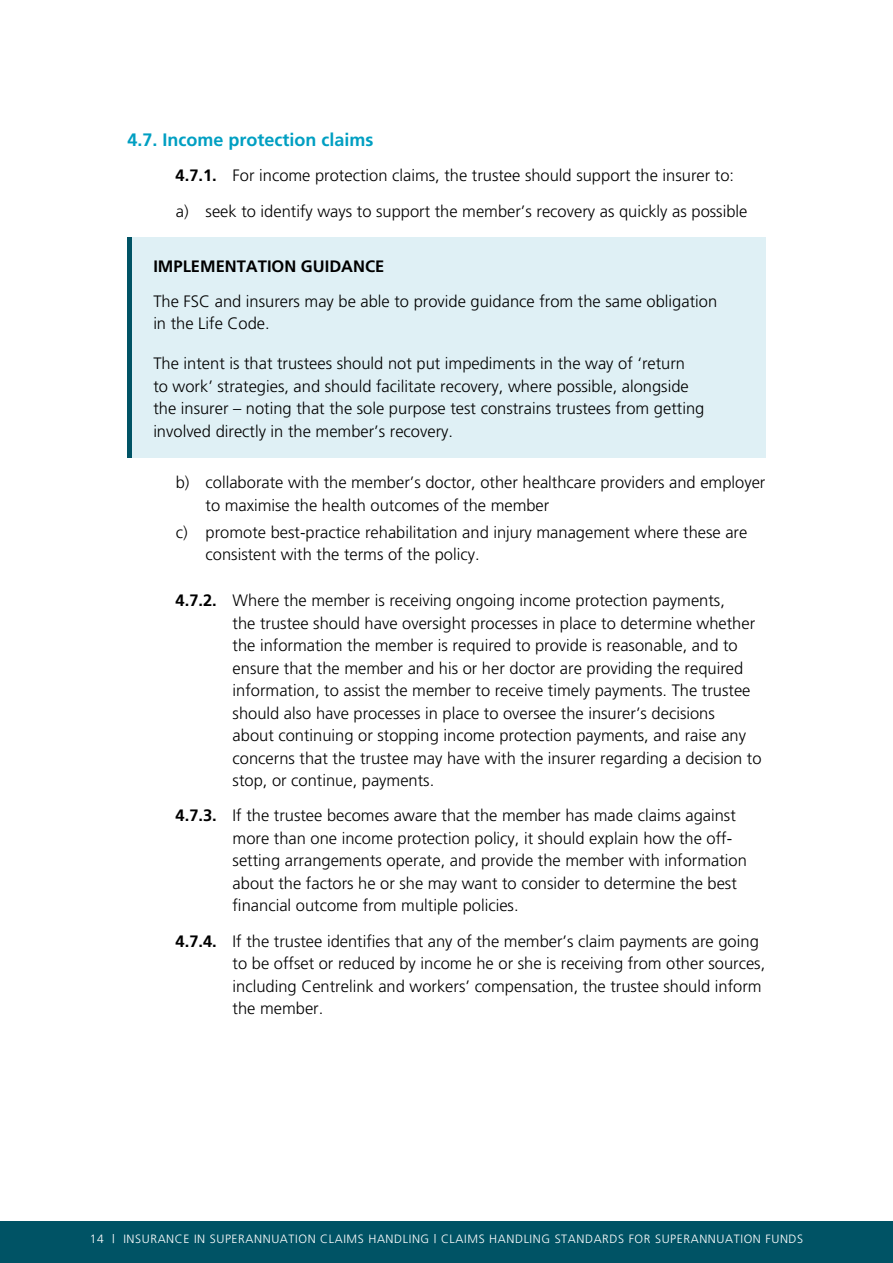
<style>
.page{position:relative;width:893px;height:1263px;background:#fff}
.page>*{position:absolute;margin:0;border:0;box-sizing:border-box;transform-origin:0 0}
.t1{font:700 18px "Frutiger";color:#009fc2}
.t2{font:300 16.5px/22.5px "Frutiger";color:#000}
.t3{font:700 16.5px "Frutiger";color:#000}
.t4{font:300 12px "Frutiger";letter-spacing:.05em;color:#fff}
.s1{font-weight:700}
</style>
<div class="page">
<div style="left:0;top:1221px;width:893px;height:42px;background:#005365"></div>
<hr style="left:128px;top:237px;width:4px;height:221px;background:#005365">
<div style="left:132px;top:237px;width:633px;height:221px;background:#dff0f5"></div>
<p class="t1" style="left:128px;top:129px;width:248px">4.7. Income protection claims</p>
<p class="t2" style="left:176px;top:158px;width:573px;line-height:35.2px"><span class="s1">4.7.1.</span> For income protection claims, the trustee should support the insurer to: a) seek to identify ways to support the member’s recovery as quickly as possible</p>
<p class="t3" style="left:153px;top:256px;width:233px">IMPLEMENTATION GUIDANCE</p>
<p class="t2" style="left:153px;top:290px;width:565px">The FSC and insurers may be able to provide guidance from the same obligation in the Life Code.</p>
<p class="t2" style="left:153px;top:352px;width:553px">The intent is that trustees should not put impediments in the way of ‘return<br>to work’ strategies, and should facilitate recovery, where possible, alongside the insurer – noting that the sole purpose test constrains trustees from getting involved directly in the member’s recovery.</p>
<p class="t2" style="left:206px;top:471px;width:561px;text-indent:-30px">b) collaborate with the member’s doctor, other healthcare providers and employer to maximise the health outcomes of the member</p>
<p class="t2" style="left:206px;top:521px;width:543px;text-indent:-30px">c) promote best-practice rehabilitation and injury management where these are consistent with the terms of the policy.</p>
<p class="t2" style="left:233px;top:589px;width:530px;text-indent:-57px"><span class="s1">4.7.2.</span> Where the member is receiving ongoing income protection payments,<br>the trustee should have oversight processes in place to determine whether the information the member is required to provide is reasonable, and to ensure that the member and his or her doctor are providing the required information, to assist the member to receive timely payments. The trustee should also have processes in place to oversee the insurer’s decisions<br>about continuing or stopping income protection payments, and raise any concerns that the trustee may have with the insurer regarding a decision to stop, or continue, payments.</p>
<p class="t2" style="left:233px;top:804px;width:516px;text-indent:-57px"><span class="s1">4.7.3.</span> If the trustee becomes aware that the member has made claims against more than one income protection policy, it should explain how the off&shy;setting arrangements operate, and provide the member with information about the factors he or she may want to consider to determine the best financial outcome from multiple policies.</p>
<p class="t2" style="left:233px;top:930px;width:534px;text-indent:-57px"><span class="s1">4.7.4.</span> If the trustee identifies that any of the member’s claim payments are going to be offset or reduced by income he or she is receiving from other sources, including Centrelink and workers’ compensation, the trustee should inform the member.</p>
<p class="t4" style="left:90px;top:1232px;width:715px">14 | INSURANCE IN SUPERANNUATION CLAIMS HANDLING | CLAIMS HANDLING STANDARDS FOR SUPERANNUATION FUNDS</p>
</div>
